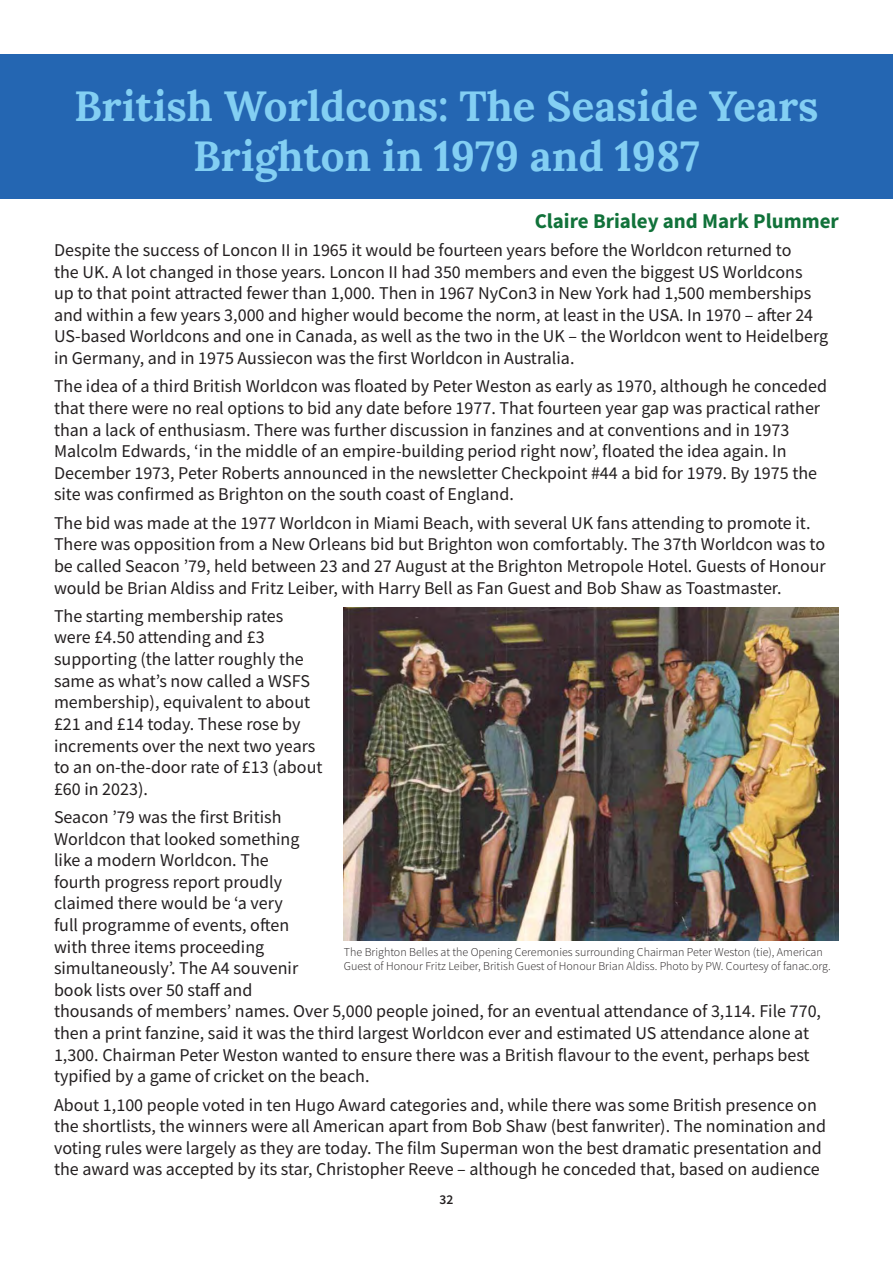
<style>
.page{position:relative;width:893px;height:1263px;background:#fff}
.page>*{position:absolute;margin:0;border:0;box-sizing:border-box;transform-origin:0 0}
.t1{font:700 42px "Lora";color:#83cff3}
.t2{font:700 21px "Source Sans Pro";color:#11723a}
.t3{font:18px/21.6px "Source Sans Pro";color:#231f20}
.t4{font:600 13.5px "Source Sans Pro";color:#231f20}
.t5{font:300 12px/14.4px "Source Sans Pro";color:#231f20}
</style>
<div class="page">
<div style="left:0;top:54px;width:893px;height:144px;background:#2466b2"></div>
<img style="left:344px;top:608px;width:495px;height:332px">
<p class="t1" style="left:74px;top:79px;width:746px">British Worldcons: The Seaside Years</p>
<p class="t1" style="left:193px;top:129px;width:508px">Brighton in 1979 and 1987</p>
<p class="t2" style="left:535px;top:206px;width:306px">Claire Brialey and Mark Plummer</p>
<p class="t3" style="left:54px;top:239px;width:776px">Despite the success of Loncon II in 1965 it would be fourteen years before the Worldcon returned to<br>the UK. A lot changed in those years. Loncon II had 350 members and even the biggest US Worldcons<br>up to that point attracted fewer than 1,000. Then in 1967 NyCon3 in New York had 1,500 memberships and within a few years 3,000 and higher would become the norm, at least in the USA. In 1970 – after 24<br>US‑based Worldcons and one in Canada, as well as the two in the UK – the Worldcon went to Heidelberg in Germany, and in 1975 Aussiecon was the first Worldcon in Australia.</p>
<p class="t3" style="left:54px;top:375px;width:775px">The idea of a third British Worldcon was floated by Peter Weston as early as 1970, although he conceded that there were no real options to bid any date before 1977. That fourteen year gap was practical rather than a lack of enthusiasm. There was further discussion in fanzines and at conventions and in 1973<br>Malcolm Edwards, ‘in the middle of an empire-building period right now’, floated the idea again. In December 1973, Peter Roberts announced in the newsletter Checkpoint #44 a bid for 1979. By 1975 the site was confirmed as Brighton on the south coast of England.</p>
<p class="t3" style="left:54px;top:512px;width:773px">The bid was made at the 1977 Worldcon in Miami Beach, with several UK fans attending to promote it.<br>There was opposition from a New Orleans bid but Brighton won comfortably. The 37th Worldcon was to be called Seacon ’79, held between 23 and 27 August at the Brighton Metropole Hotel. Guests of Honour would be Brian Aldiss and Fritz Leiber, with Harry Bell as Fan Guest and Bob Shaw as Toastmaster.</p>
<p class="t3" style="left:54px;top:605px;width:270px">The starting membership rates were £4.50 attending and £3 supporting (the latter roughly the same as what’s now called a WSFS membership), equivalent to about £21 and £14 today. These rose by increments over the next two years to an on-the-door rate of £13 (about £60 in 2023).</p>
<p class="t3" style="left:54px;top:806px;width:769px">Seacon ’79 was the first British<br>Worldcon that looked something<br>like a modern Worldcon. The<br>fourth progress report proudly<br>claimed there would be ‘a very<br>full programme of events, often<br>with three items proceeding<br>simultaneously’. The A4 souvenir<br>book lists over 50 staff and<br>thousands of members’ names. Over 5,000 people joined, for an eventual attendance of 3,114. File 770, then a print fanzine, said it was the third largest Worldcon ever and estimated US attendance alone at 1,300. Chairman Peter Weston wanted to ensure there was a British flavour to the event, perhaps best typified by a game of cricket on the beach.</p>
<p class="t3" style="left:54px;top:1094px;width:773px">About 1,100 people voted in ten Hugo Award categories and, while there was some British presence on the shortlists, the winners were all American apart from Bob Shaw (best fanwriter). The nomination and voting rules were largely as they are today. The film Superman won the best dramatic presentation and the award was accepted by its star, Christopher Reeve – although he conceded that, based on audience</p>
<p class="t5" style="left:344px;top:945px;width:488px">The Brighton Belles at the Opening Ceremonies surrounding Chairman Peter Weston (tie), American<br>Guest of Honour Fritz Leiber, British Guest of Honour Brian Aldiss. Photo by PW. Courtesy of fanac.org.</p>
<p class="t4" style="left:440px;top:1190px;width:15px">32</p>
</div>
